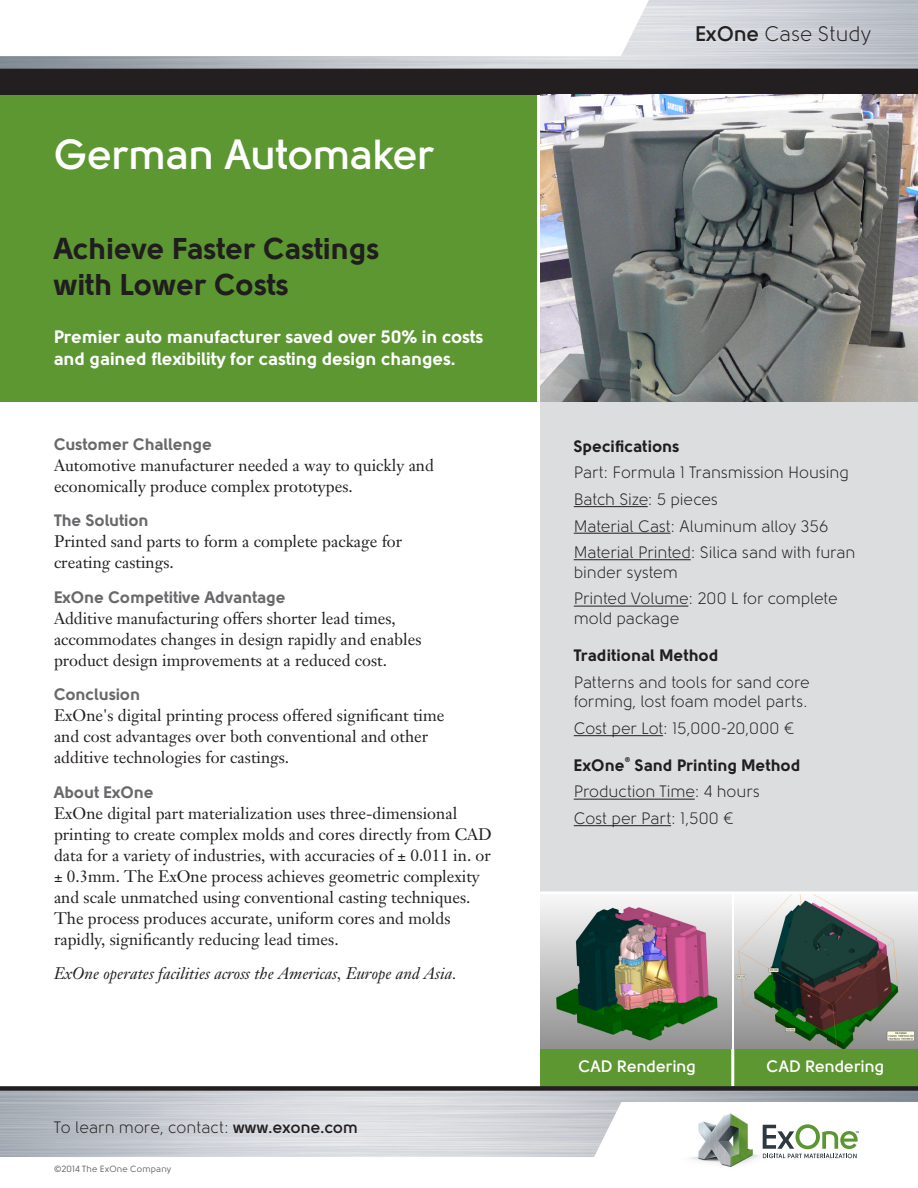
<style>
.page{position:relative;width:918px;height:1188px;background:#fff}
.page>*{position:absolute;margin:0;border:0;box-sizing:border-box;transform-origin:0 0}
.t1{font:700 42px "Solomon";letter-spacing:-.01em;color:#fff}
.Headline{font:900 30px/36px "Solomon";color:#201d1e}
.t2{font:21px "Solomon";color:#231f20}
.Subhead{font:900 18px/21.6px "Solomon";color:#fff}
.Body{font:16.5px/21px "Janson Text";color:#231f20}
.Sidebar_Body{font:16.5px/19.8px "Solomon";letter-spacing:-.005em;color:#201d1e}
.Titles{font:900 16.5px "Solomon";color:#69696c}
.Body-2{font:italic 16.5px "Janson Text";color:#231f20}
.Sidebar_Title{font:900 16.5px "Solomon";letter-spacing:.005em;color:#201d1e}
.t3{font:16.5px "Solomon";color:#231f20}
.Sidebar_Title-2{font:700 16.5px "Solomon";color:#fff}
.t4{font:9px "Solomon";letter-spacing:.02em;color:#69696c}
.Sidebar_Title-3{font:900 7.05px "Solomon";color:#201d1e}
.s1{font-weight:700}
</style>
<div class="page">
<div style="left:540px;top:1048px;width:378px;height:42px;background:#5c9731"></div>
<img style="left:690px;top:1157px;width:81px;height:10px">
<svg style="left:763px;top:1157px;width:94px;height:1px"></svg>
<div style="left:0;top:94px;width:540px;height:308px;background:#5c9731"></div>
<div style="left:540px;top:402px;width:378px;height:490px;background:#dcdddf"></div>
<img style="left:0;top:1091px;width:918px;height:66px">
<div style="left:537px;top:94px;width:5px;height:308px;background:#fff"></div>
<div style="left:0;top:57px;width:918px;height:37px;background:#231f20"></div>
<img style="left:0;top:0;width:918px;height:69px">
<hr style="left:731px;top:893px;width:3px;height:193px;background:#fff">
<hr style="left:540px;top:891px;width:378px;height:3px;background:#fff">
<div style="left:0;top:1086px;width:918px;height:5px;background:#231f20"></div>
<hr style="left:574px;top:506px;width:74px;height:1px;background:#201d1e">
<hr style="left:574px;top:533px;width:97px;height:1px;background:#201d1e">
<hr style="left:574px;top:559px;width:117px;height:1px;background:#201d1e">
<hr style="left:574px;top:606px;width:114px;height:1px;background:#201d1e">
<hr style="left:574px;top:735px;width:89px;height:1px;background:#201d1e">
<hr style="left:574px;top:799px;width:121px;height:1px;background:#201d1e">
<hr style="left:574px;top:825px;width:97px;height:1px;background:#201d1e">
<img style="left:540px;top:94px;width:378px;height:308px">
<img style="left:540px;top:900px;width:191px;height:148px">
<img style="left:734px;top:894px;width:184px;height:154px">
<p class="t1" style="left:54px;top:130px;width:382px">German Automaker</p>
<p class="Headline" style="left:54px;top:230px;width:327px">Achieve Faster Castings with Lower Costs</p>
<p class="Subhead" style="left:54px;top:326px;width:431px">Premier auto manufacturer saved over 50% in costs and gained flexibility for casting design changes.</p>
<p class="Titles" style="left:54px;top:434px;width:160px">Customer Challenge</p>
<p class="Body" style="left:54px;top:454px;width:382px">Automotive manufacturer needed a way to quickly and economically produce complex prototypes.</p>
<p class="Titles" style="left:54px;top:511px;width:96px">The Solution</p>
<p class="Body" style="left:54px;top:531px;width:350px">Printed sand parts to form a complete package for creating castings.</p>
<p class="Titles" style="left:54px;top:587px;width:233px">ExOne Competitive Advantage</p>
<p class="Body" style="left:54px;top:607px;width:369px">Additive manufacturing offers shorter lead times, accommodates changes in design rapidly and enables product design improvements at a reduced cost.</p>
<p class="Titles" style="left:54px;top:685px;width:88px">Conclusion</p>
<p class="Body" style="left:54px;top:705px;width:392px">ExOne's digital printing process offered significant time and cost advantages over both conventional and other additive technologies for castings.</p>
<p class="Titles" style="left:54px;top:782px;width:101px">About ExOne</p>
<p class="Body" style="left:54px;top:802px;width:440px">ExOne digital part materialization uses three-dimensional printing to create complex molds and cores directly from CAD data for a variety of industries, with accuracies of ± 0.011 in. or ± 0.3mm. The ExOne process achieves geometric complexity and scale unmatched using conventional casting techniques.<br>The process produces accurate, uniform cores and molds rapidly, significantly reducing lead times.</p>
<p class="Body-2" style="left:54px;top:963px;width:404px">ExOne operates facilities across the Americas, Europe and Asia.</p>
<p class="t3" style="left:54px;top:1119px;width:306px">To learn more, contact: <span class="s1">www.exone.com</span></p>
<p class="t4" style="left:54px;top:1164px;width:119px">©2014 The ExOne Company</p>
<p class="t2" style="left:695px;top:22px;width:177px"><span class="s1">ExOne</span> Case Study</p>
<p class="Sidebar_Title" style="left:574px;top:436px;width:107px">Specifications</p>
<p class="Sidebar_Body" style="left:574px;top:463px;width:277px">Part: Formula 1 Transmission Housing</p>
<p class="Sidebar_Body" style="left:574px;top:490px;width:146px">Batch Size: 5 pieces</p>
<p class="Sidebar_Body" style="left:574px;top:516px;width:256px">Material Cast: Aluminum alloy 356</p>
<p class="Sidebar_Body" style="left:574px;top:543px;width:283px">Material Printed: Silica sand with furan binder system</p>
<p class="Sidebar_Body" style="left:574px;top:589px;width:266px">Printed Volume: 200 L for complete mold package</p>
<p class="Sidebar_Title" style="left:574px;top:646px;width:146px">Traditional Method</p>
<p class="Sidebar_Body" style="left:574px;top:672px;width:238px">Patterns and tools for sand core forming, lost foam model parts.</p>
<p class="Sidebar_Body" style="left:574px;top:719px;width:222px">Cost per Lot: 15,000-20,000 €</p>
<p class="Sidebar_Title" style="left:574px;top:755px;width:53px">ExOne</p>
<p class="Sidebar_Title-3" style="left:625px;top:756px;width:7px">®</p>
<p class="Sidebar_Title" style="left:635px;top:755px;width:167px">Sand Printing Method</p>
<p class="Sidebar_Body" style="left:574px;top:782px;width:188px">Production Time: 4 hours</p>
<p class="Sidebar_Body" style="left:574px;top:809px;width:162px">Cost per Part: 1,500 €</p>
<p class="Sidebar_Title-2" style="left:578px;top:1057px;width:119px">CAD Rendering</p>
<p class="Sidebar_Title-2" style="left:767px;top:1057px;width:119px">CAD Rendering</p>
</div>
